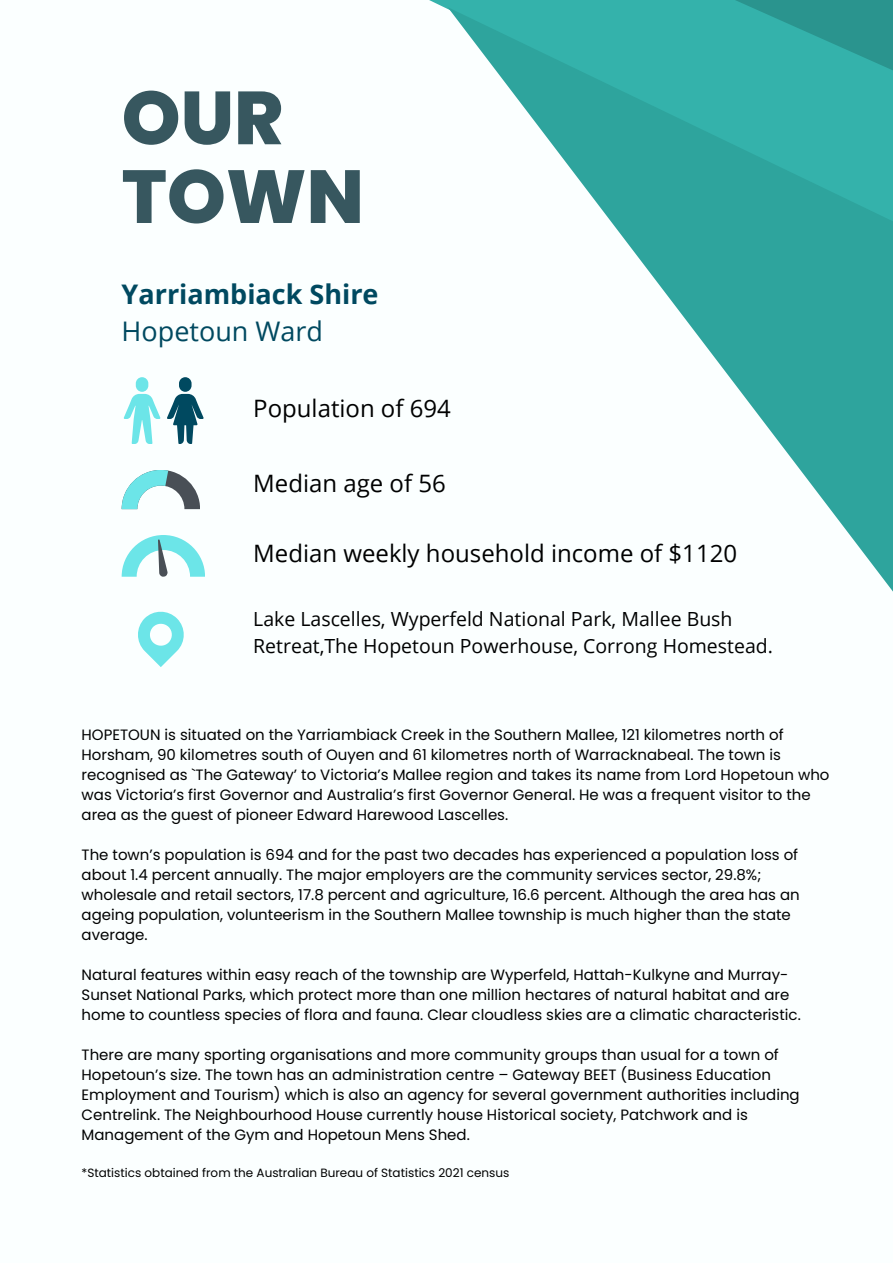
<style>
.page{position:relative;width:893px;height:1264px;background:#fff}
.page>*{position:absolute;margin:0;border:0;box-sizing:border-box;transform-origin:0 0}
.t1{font:800 75px "Poppins";color:#37575f}
.t2{font:700 27px "Open Sans";color:#004960}
.t3{font:27px "Open Sans";color:#004960}
.t4{font:24px "Open Sans";color:#000}
.t5{font:19.5px/27px "Open Sans";color:#000}
.t6{font:15px/20px "Poppins";color:#000}
.t7{font:12px "Poppins";color:#000}
</style>
<div class="page">
<div style="left:0;top:0;width:892px;height:1262px;background:#fbffff"></div>
<svg style="left:610px;top:221px;width:282px;height:369px"></svg>
<svg style="left:429px;top:0;width:463px;height:221px"></svg>
<svg style="left:124px;top:377px;width:36px;height:67px"></svg>
<svg style="left:167px;top:377px;width:36px;height:67px"></svg>
<svg style="left:122px;top:470px;width:78px;height:39px"></svg>
<svg style="left:122px;top:535px;width:83px;height:41px"></svg>
<svg style="left:138px;top:611px;width:46px;height:56px"></svg>
<p class="t1" style="left:122px;top:65px;width:163px">OUR</p>
<p class="t1" style="left:122px;top:144px;width:244px">TOWN</p>
<p class="t2" style="left:122px;top:275px;width:258px">Yarriambiack Shire</p>
<p class="t3" style="left:122px;top:312px;width:203px">Hopetoun Ward</p>
<p class="t4" style="left:253px;top:391px;width:199px">Population of 694</p>
<p class="t4" style="left:253px;top:466px;width:194px">Median age of 56</p>
<p class="t4" style="left:253px;top:536px;width:485px">Median weekly household income of $1120</p>
<p class="t5" style="left:253px;top:605px;width:521px">Lake Lascelles, Wyperfeld National Park, Mallee Bush<br>Retreat,The Hopetoun Powerhouse, Corrong Homestead.</p>
<p class="t6" style="left:82px;top:724px;width:703px">HOPETOUN is situated on the Yarriambiack Creek in the Southern Mallee, 121 kilometres north of</p>
<p class="t6" style="left:82px;top:744px;width:749px">Horsham, 90 kilometres south of Ouyen and 61 kilometres north of Warracknabeal. The town is recognised as `The Gateway’ to Victoria’s Mallee region and takes its name from Lord Hopetoun who was Victoria’s first Governor and Australia’s first Governor General. He was a frequent visitor to the area as the guest of pioneer Edward Harewood Lascelles.</p>
<p class="t6" style="left:82px;top:844px;width:719px">The town’s population is 694 and for the past two decades has experienced a population loss of about 1.4 percent annually. The major employers are the community services sector, 29.8%; wholesale and retail sectors, 17.8 percent and agriculture, 16.6 percent. Although the area has an ageing population, volunteerism in the Southern Mallee township is much higher than the state average.</p>
<p class="t6" style="left:82px;top:964px;width:708px">Natural features within easy reach of the township are Wyperfeld, Hattah-Kulkyne and Murray-</p>
<p class="t6" style="left:82px;top:984px;width:709px">Sunset National Parks, which protect more than one million hectares of natural habitat and are</p>
<p class="t6" style="left:82px;top:1004px;width:720px">home to countless species of flora and fauna. Clear cloudless skies are a climatic characteristic.</p>
<p class="t6" style="left:82px;top:1044px;width:719px">There are many sporting organisations and more community groups than usual for a town of Hopetoun’s size. The town has an administration centre – Gateway BEET (Business Education Employment and Tourism) which is also an agency for several government authorities including Centrelink. The Neighbourhood House currently house Historical society, Patchwork and is Management of the Gym and Hopetoun Mens Shed.</p>
<p class="t7" style="left:82px;top:1163px;width:429px">*Statistics obtained from the Australian Bureau of Statistics 2021 census</p>
</div>
